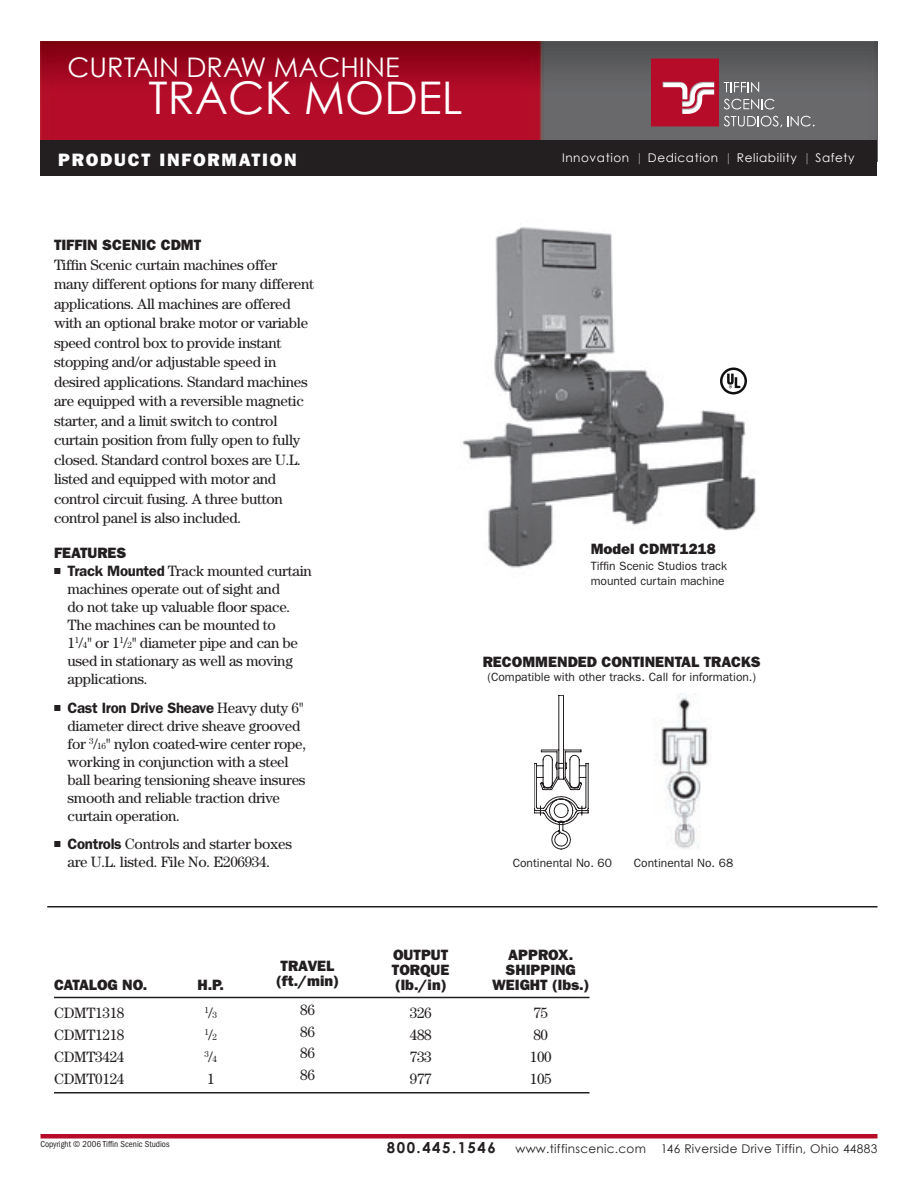
<style>
.page{position:relative;width:918px;height:1188px;background:#fff}
.page>*{position:absolute;margin:0;border:0;box-sizing:border-box;transform-origin:0 0}
.t1{font:45px "Century Gothic";color:#fff}
.t2{font:27px "Century Gothic";color:#fff}
.t3{font:800 18px "Franklin Gothic";letter-spacing:.1em;color:#fff}
.Pa3{font:15px/19.5px "Century";letter-spacing:-.02em;color:#231f20}
.Pa3-2{font:800 15px/15px "Franklin Gothic";color:#231f20;text-align:center}
.t4{font:700 15px "Century Gothic";letter-spacing:.1em;color:#231f20}
.t5{font:12px/15px "Franklin Gothic";color:#231f20}
.t6{font:12px "Century Gothic";letter-spacing:.025em;color:#231f20}
.t7{font:12px "Century Gothic";letter-spacing:.05em;color:#fff}
.t8{font:condensed 9px "Franklin Gothic";color:#231f20}
.t9{font:8.7px "Century";color:#231f20}
.s1{font-family:"Franklin Gothic";font-weight:800}
.s2{font-family:"Franklin Gothic";font-weight:600}
.s3{font-size:9px}
.s4{font-size:15px}
</style>
<div class="page">
<img style="left:462px;top:227px;width:294px;height:341px">
<img style="left:40px;top:42px;width:838px;height:98px">
<div style="left:40px;top:140px;width:838px;height:36px;background:#231f20"></div>
<hr style="left:40px;top:1134px;width:838px;height:4px;background:#b60c29">
<svg style="left:651px;top:59px;width:164px;height:68px;background:#905560"></svg>
<hr style="left:54px;top:997px;width:536px;height:1px;background:#231f20">
<hr style="left:54px;top:1092px;width:536px;height:2px;background:#231f20">
<svg style="left:534px;top:695px;width:54px;height:154px"></svg>
<img style="left:653px;top:693px;width:56px;height:156px">
<hr style="left:47px;top:906px;width:831px;height:2px;background:#231f20">
<svg style="left:720px;top:368px;width:27px;height:26px"></svg>
<p class="t2" style="left:68px;top:51px;width:334px">CURTAIN DRAW MACHINE</p>
<p class="t1" style="left:148px;top:70px;width:316px">TRACK MODEL</p>
<p class="t3" style="left:58px;top:149px;width:94px">PRODUCT</p>
<p class="t7" style="left:562px;top:150px;width:294px">Innovation | Dedication | Reliability | Safety</p>
<p class="t3" style="left:160px;top:149px;width:139px">INFORMATION</p>
<p class="Pa3" style="left:54px;top:235px;width:262px"><span class="s1">TIFFIN SCENIC CDMT<br></span>Tiffin Scenic curtain machines offer many different options for many different applications. All machines are offered with an optional brake motor or variable speed control box to provide instant stopping and/or adjustable speed in desired applications. Standard machines are equipped with a reversible magnetic starter, and a limit switch to control curtain position from fully open to fully closed. Standard control boxes are U.L. listed and equipped with motor and control circuit fusing. A three button control panel is also included.</p>
<p class="Pa3-2" style="left:54px;top:545px;width:74px">FEATURES</p>
<p class="Pa3" style="left:68px;top:561px;width:246px;line-height:18px;text-indent:-14px">■ <span class="s2">Track Mounted</span> Track mounted curtain machines operate out of sight and<br>do not take up valuable floor space.<br>The machines can be mounted to<br>1<sup>1</sup>/<span class="s3">4</span>" or 1<sup>1</sup>/<span class="s3">2</span>" diameter pipe and can be used in stationary as well as moving applications.</p>
<p class="Pa3" style="left:68px;top:698px;width:240px;line-height:18px;text-indent:-14px">■ <span class="s2">Cast Iron Drive Sheave</span> Heavy duty 6" diameter direct drive sheave grooved for <sup>3</sup>/<span class="s3">16</span>" nylon coated-wire center rope, working in conjunction with a steel ball bearing tensioning sheave insures smooth and reliable traction drive curtain operation.</p>
<p class="Pa3" style="left:54px;top:835px;width:240px;line-height:18px;text-align:center">■ <span class="s2">Controls</span> Controls and starter boxes are U.L. listed. File No. E206934.</p>
<p class="Pa3-2" style="left:54px;top:977px;width:95px">CATALOG NO.</p>
<p class="Pa3" style="left:54px;top:1003px;width:72px">CDMT1318</p>
<p class="Pa3" style="left:54px;top:1025px;width:72px">CDMT1218</p>
<p class="Pa3" style="left:54px;top:1047px;width:72px">CDMT3424</p>
<p class="Pa3" style="left:54px;top:1068px;width:72px">CDMT0124</p>
<p class="Pa3-2" style="left:198px;top:977px;width:28px">H.P.</p>
<p class="t9" style="left:204px;top:1005px;width:14px">1<span class="s4">/</span><span class="s3">3</span></p>
<p class="t9" style="left:204px;top:1027px;width:14px">1<span class="s4">/</span><span class="s3">2</span></p>
<p class="t9" style="left:204px;top:1049px;width:14px">3<span class="s4">/</span><span class="s3">4</span></p>
<p class="Pa3" style="left:207px;top:1068px;width:9px">1</p>
<p class="Pa3-2" style="left:276px;top:959px;width:64px">TRAVEL (ft./min)</p>
<p class="Pa3" style="left:300px;top:1000px;width:16px">86</p>
<p class="Pa3" style="left:300px;top:1021px;width:16px">86</p>
<p class="Pa3" style="left:300px;top:1043px;width:16px">86</p>
<p class="Pa3" style="left:300px;top:1065px;width:16px">86</p>
<p class="Pa3-2" style="left:591px;top:542px;width:127px">Model CDMT1218</p>
<p class="t5" style="left:591px;top:559px;width:138px">Tiffin Scenic Studios track mounted curtain machine</p>
<p class="Pa3-2" style="left:483px;top:655px;width:280px">RECOMMENDED CONTINENTAL TRACKS</p>
<p class="t5" style="left:487px;top:670px;width:270px">(Compatible with other tracks. Call for information.)</p>
<p class="Pa3-2" style="left:392px;top:947px;width:59px;text-align:justify">OUTPUT TORQUE (lb./in)</p>
<p class="Pa3" style="left:410px;top:1003px;width:23px">326</p>
<p class="Pa3" style="left:410px;top:1025px;width:23px">488</p>
<p class="Pa3" style="left:410px;top:1047px;width:23px">733</p>
<p class="Pa3" style="left:410px;top:1068px;width:23px">977</p>
<p class="t5" style="left:513px;top:856px;width:101px">Continental No. 60</p>
<p class="t5" style="left:634px;top:856px;width:101px">Continental No. 68</p>
<p class="Pa3-2" style="left:492px;top:947px;width:99px">APPROX.<br>SHIPPING<br>WEIGHT (lbs.)</p>
<p class="Pa3" style="left:533px;top:1003px;width:16px">75</p>
<p class="Pa3" style="left:533px;top:1025px;width:16px">80</p>
<p class="Pa3" style="left:530px;top:1047px;width:23px">100</p>
<p class="Pa3" style="left:530px;top:1068px;width:23px">105</p>
<p class="t8" style="left:40px;top:1139px;width:131px">Copyright © 2006 Tiffin Scenic Studios</p>
<p class="t4" style="left:387px;top:1138px;width:110px">800.445.1546</p>
<p class="t6" style="left:515px;top:1141px;width:364px">www.tiffinscenic.com 146 Riverside Drive Tiffin, Ohio 44883</p>
</div>
